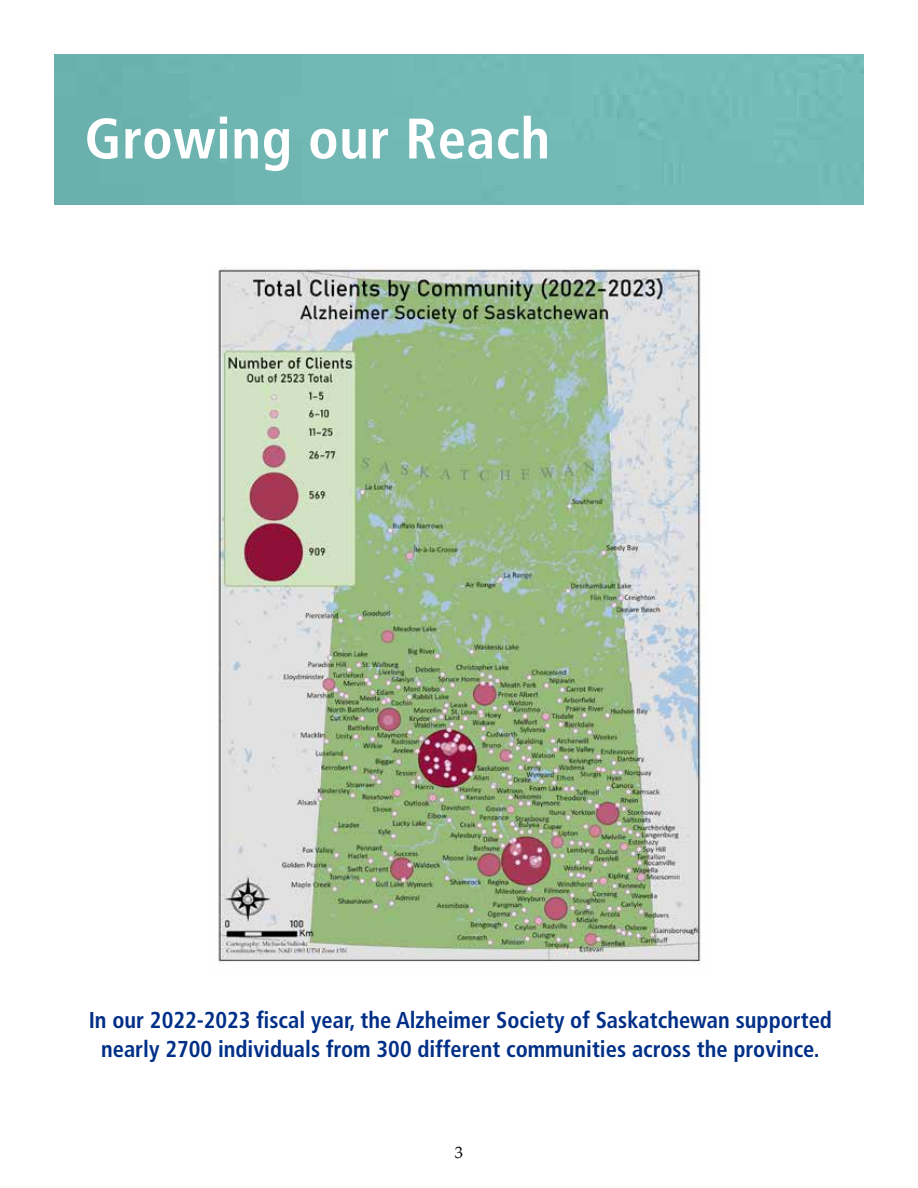
<style>
.page{position:relative;width:918px;height:1188px;background:#fff}
.page>*{position:absolute;margin:0;border:0;box-sizing:border-box;transform-origin:0 0}
.t1{font:700 condensed 57px "Frutiger LT Pro";letter-spacing:.01em;color:#fff}
.t2{font:700 condensed 22.95px/30px "Frutiger LT Pro";color:#002f87;text-align:center}
.t3{font:16.5px "Palatino Linotype";color:#000}
</style>
<div class="page">
<div style="left:54px;top:54px;width:810px;height:150px;background:#71b8b4"></div>
<img style="left:218px;top:266px;width:484px;height:698px">
<h1 class="t1" style="left:85px;top:105px;width:467px">Growing our Reach</h1>
<p class="t2" style="left:89px;top:1005px;width:745px">In our 2022-2023 fiscal year, the Alzheimer Society of Saskatchewan supported nearly 2700 individuals from 300 different communities across the province.</p>
<p class="t3" style="left:455px;top:1141px;width:10px">3</p>
</div>
